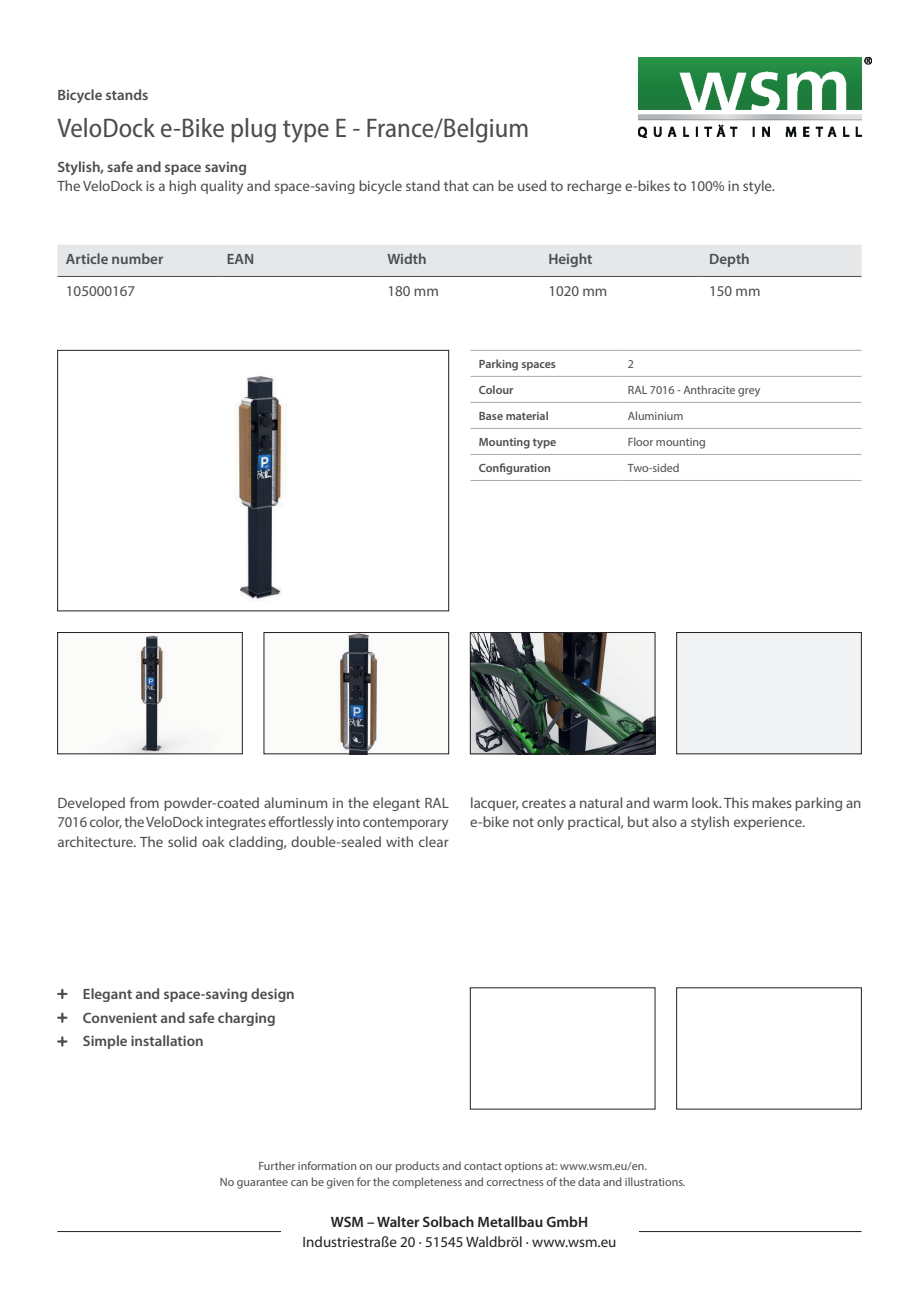
<style>
.page{position:relative;width:919px;height:1289px;background:#fff}
.page>*{position:absolute;margin:0;border:0;box-sizing:border-box;transform-origin:0 0}
.t1{font:semi-condensed 27px "Myriad Pro";color:#4b4c4d}
.t2{font:15px/19.5px "Myriad Pro";color:#4b4c4d;text-align:justify}
.t3{font:600 15px "Myriad Pro";color:#4b4c4d}
.t4{font:15px "Myriad Pro";color:#231f20}
.t5{font:600 15px "Myriad Pro";color:#231f20}
.t6{font:12px/16.5px "Myriad Pro";color:#4b4c4d;text-align:center}
.t7{font:600 12px "Myriad Pro";color:#4b4c4d}
</style>
<div class="page">
<hr style="left:470px;top:350px;width:149px;height:1px;background:#a8a9ad">
<hr style="left:619px;top:350px;width:242px;height:1px;background:#a8a9ad">
<hr style="left:470px;top:376px;width:149px;height:1px;background:#a8a9ad">
<hr style="left:619px;top:376px;width:242px;height:1px;background:#a8a9ad">
<hr style="left:470px;top:402px;width:149px;height:1px;background:#a8a9ad">
<hr style="left:619px;top:402px;width:242px;height:1px;background:#a8a9ad">
<hr style="left:470px;top:428px;width:149px;height:1px;background:#a8a9ad">
<hr style="left:619px;top:428px;width:242px;height:1px;background:#a8a9ad">
<hr style="left:470px;top:454px;width:149px;height:1px;background:#a8a9ad">
<hr style="left:619px;top:454px;width:242px;height:1px;background:#a8a9ad">
<hr style="left:470px;top:480px;width:149px;height:1px;background:#a8a9ad">
<hr style="left:619px;top:480px;width:242px;height:1px;background:#a8a9ad">
<img style="left:235px;top:376px;width:52px;height:225px">
<div style="left:57px;top:350px;width:392px;height:261px;border:1px solid #231f20"></div>
<img style="left:114px;top:635px;width:77px;height:117px">
<div style="left:57px;top:632px;width:185px;height:122px;border:1px solid #231f20"></div>
<img style="left:337px;top:634px;width:41px;height:118px">
<div style="left:264px;top:632px;width:185px;height:122px;border:1px solid #231f20"></div>
<div style="left:676px;top:632px;width:185px;height:121px;background:#f2f3f4"></div>
<div style="left:676px;top:632px;width:185px;height:122px;border:1px solid #231f20"></div>
<img style="left:472px;top:634px;width:181px;height:118px">
<div style="left:470px;top:632px;width:185px;height:122px;border:1px solid #231f20"></div>
<div style="left:57px;top:245px;width:804px;height:31px;background:#e6e7e9"></div>
<hr style="left:57px;top:276px;width:161px;height:1px;background:#4b4c4d">
<hr style="left:218px;top:276px;width:161px;height:1px;background:#4b4c4d">
<hr style="left:379px;top:276px;width:161px;height:1px;background:#4b4c4d">
<hr style="left:540px;top:276px;width:160px;height:1px;background:#4b4c4d">
<hr style="left:700px;top:276px;width:161px;height:1px;background:#4b4c4d">
<hr style="left:57px;top:1231px;width:804px;height:1px;background:#231f20">
<img style="left:638px;top:57px;width:233px;height:80px">
<div style="left:281px;top:1215px;width:357px;height:31px;background:#fff"></div>
<p class="t3" style="left:57px;top:85px;width:92px">Bicycle stands</p>
<p class="t1" style="left:57px;top:111px;width:473px">VeloDock e-Bike plug type E - France/Belgium</p>
<p class="t3" style="left:57px;top:157px;width:191px">Stylish, safe and space saving</p>
<p class="t2" style="left:57px;top:176px;width:719px">The VeloDock is a high quality and space-saving bicycle stand that can be used to recharge e-bikes to 100% in style.</p>
<p class="t3" style="left:66px;top:250px;width:99px">Article number</p>
<p class="t3" style="left:227px;top:250px;width:29px">EAN</p>
<p class="t3" style="left:387px;top:250px;width:41px">Width</p>
<p class="t3" style="left:548px;top:250px;width:46px">Height</p>
<p class="t3" style="left:709px;top:250px;width:42px">Depth</p>
<p class="t2" style="left:66px;top:281px;width:71px">105000167</p>
<p class="t2" style="left:387px;top:281px;width:53px">180 mm</p>
<p class="t2" style="left:548px;top:281px;width:60px">1020 mm</p>
<p class="t2" style="left:709px;top:281px;width:53px">150 mm</p>
<p class="t7" style="left:479px;top:356px;width:78px">Parking spaces</p>
<p class="t6" style="left:627px;top:355px;width:8px">2</p>
<p class="t7" style="left:479px;top:382px;width:36px">Colour</p>
<p class="t6" style="left:627px;top:381px;width:134px">RAL 7016 - Anthracite grey</p>
<p class="t7" style="left:479px;top:408px;width:71px">Base material</p>
<p class="t6" style="left:627px;top:407px;width:57px">Aluminium</p>
<p class="t7" style="left:479px;top:434px;width:79px">Mounting type</p>
<p class="t6" style="left:627px;top:433px;width:80px">Floor mounting</p>
<p class="t7" style="left:479px;top:460px;width:74px">Configuration</p>
<p class="t6" style="left:627px;top:459px;width:53px">Two-sided</p>
<p class="t2" style="left:57px;top:792px;width:393px">Developed from powder-coated aluminum in the elegant RAL 7016 color, the VeloDock integrates effortlessly into contemporary architecture. The solid oak cladding, double-sealed with clear</p>
<p class="t2" style="left:470px;top:792px;width:393px">lacquer, creates a natural and warm look. This makes parking an e-bike not only practical, but also a stylish experience.</p>
<p class="t3" style="left:83px;top:984px;width:213px">Elegant and space-saving design</p>
<p class="t3" style="left:83px;top:1008px;width:194px">Convenient and safe charging</p>
<p class="t3" style="left:83px;top:1031px;width:122px">Simple installation</p>
<p class="t6" style="left:220px;top:1157px;width:467px">Further information on our products and contact options at: www.wsm.eu/en.<br>No guarantee can be given for the completeness and correctness of the data and illustrations.</p>
<p class="t5" style="left:331px;top:1212px;width:259px">WSM – Walter Solbach Metallbau GmbH</p>
<p class="t4" style="left:302px;top:1232px;width:315px">Industriestraße 20 · 51545 Waldbröl · www.wsm.eu</p>
</div>
